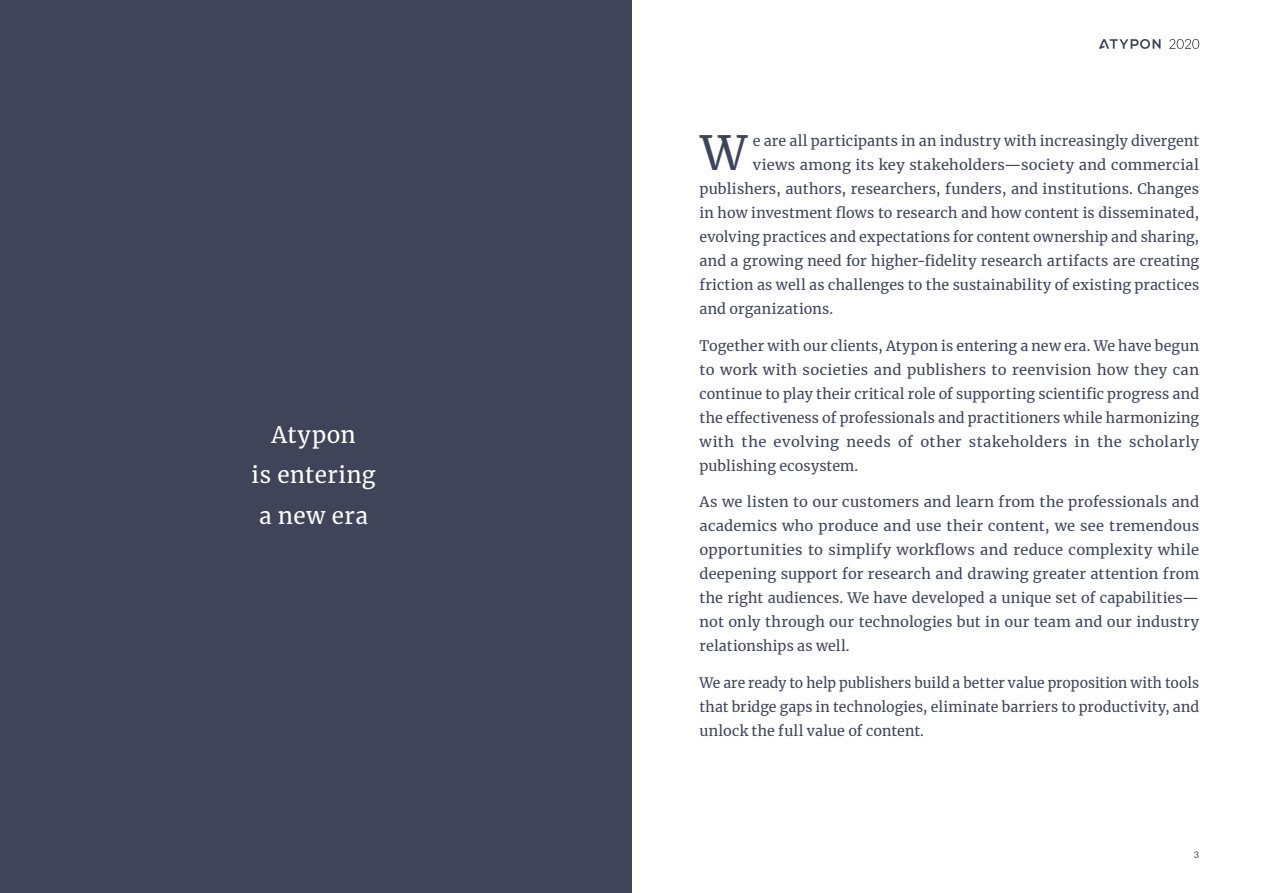
<style>
.page{position:relative;width:1263px;height:893px;background:#fff}
.page>*{position:absolute;margin:0;border:0;box-sizing:border-box;transform-origin:0 0}
.t1{font:46.5px "Merriweather";color:#3f4459}
.t2{font:22.5px/40.5px "Merriweather";letter-spacing:.02em;color:#fff;text-align:center}
.t3{font:14.25px/24px "Merriweather";letter-spacing:.01em;color:#3f4459;text-align:justify}
.t4{font:9px "Lato";color:#3f4459}
</style>
<div class="page">
<div style="left:0;top:0;width:631px;height:893px;background:#3f4459"></div>
<svg style="left:1099px;top:39px;width:61px;height:10px"></svg>
<svg style="left:1169px;top:39px;width:30px;height:10px"></svg>
<h2 class="t2" style="left:252px;top:413px;width:125px">Atypon<br>is entering a new era</h2>
<h1 class="t1" style="left:700px;top:121px;width:48px">W</h1>
<p class="t3" style="left:753px;top:128px;width:448px">e are all participants in an industry with increasingly divergent</p>
<p class="t3" style="left:753px;top:152px;width:448px">views among its key stakeholders—society and commercial</p>
<p class="t3" style="left:699px;top:176px;width:501px">publishers, authors, researchers, funders, and institutions. Changes</p>
<p class="t3" style="left:699px;top:200px;width:501px">in how investment flows to research and how content is disseminated,</p>
<p class="t3" style="left:699px;top:224px;width:501px">evolving practices and expectations for content ownership and sharing,</p>
<p class="t3" style="left:699px;top:248px;width:501px">and a growing need for higher-fidelity research artifacts are creating</p>
<p class="t3" style="left:699px;top:272px;width:501px">friction as well as challenges to the sustainability of existing practices</p>
<p class="t3" style="left:699px;top:296px;width:135px">and organizations.</p>
<p class="t3" style="left:699px;top:333px;width:501px">Together with our clients, Atypon is entering a new era. We have begun to work with societies and publishers to reenvision how they can continue to play their critical role of supporting scientific progress and the effectiveness of professionals and practitioners while harmonizing with the evolving needs of other stakeholders in the scholarly publishing ecosystem.</p>
<p class="t3" style="left:699px;top:490px;width:501px">As we listen to our customers and learn from the professionals and academics who produce and use their content, we see tremendous opportunities to simplify workflows and reduce complexity while deepening support for research and drawing greater attention from the right audiences. We have developed a unique set of capabilities— not only through our technologies but in our team and our industry relationships as well.</p>
<p class="t3" style="left:699px;top:671px;width:501px">We are ready to help publishers build a better value proposition with tools that bridge gaps in technologies, eliminate barriers to productivity, and unlock the full value of content.</p>
<p class="t4" style="left:1194px;top:850px;width:7px">3</p>
</div>
